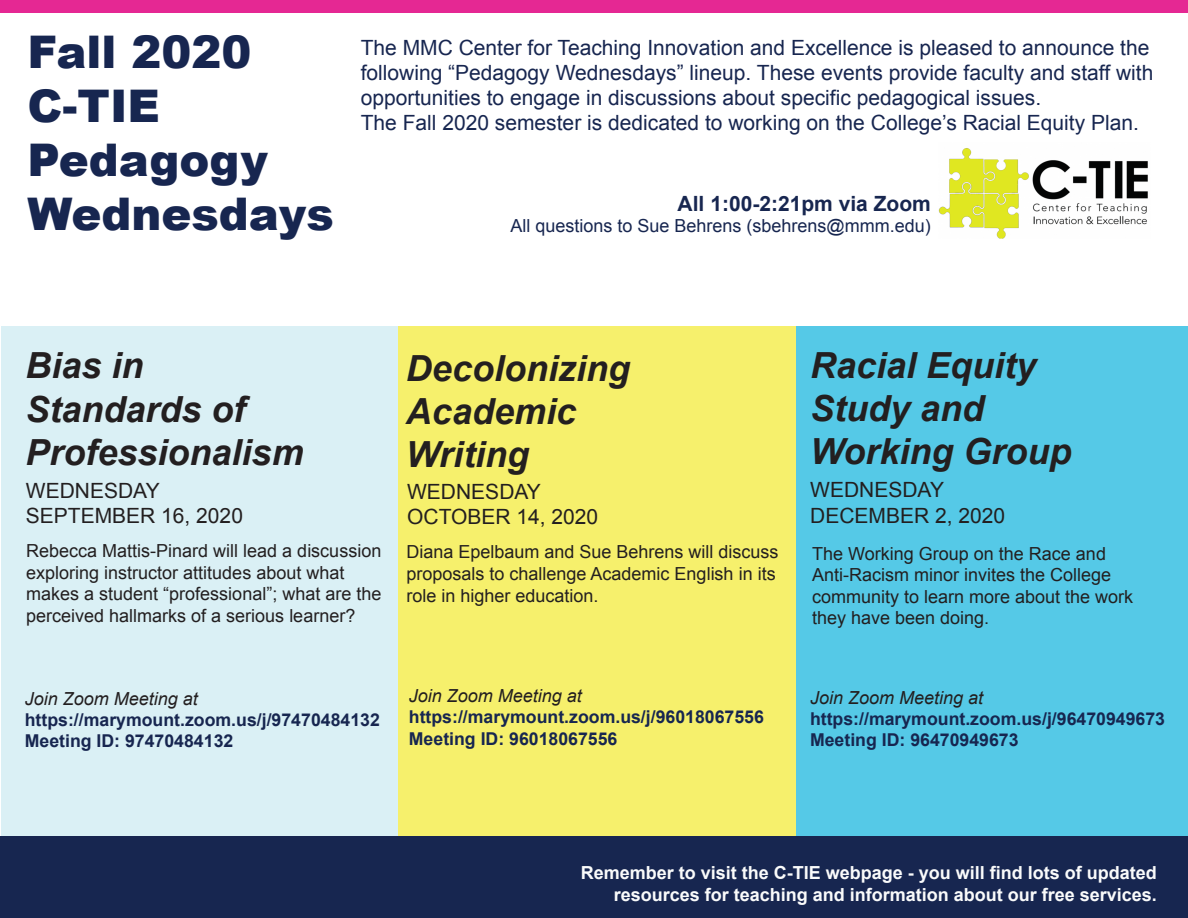
<style>
.page{position:relative;width:1188px;height:918px;background:#fff}
.page>*{position:absolute;margin:0;border:0;box-sizing:border-box;transform-origin:0 0}
.t1{font:900 45px/54px "Arial";color:#172650}
.t2{font:italic 700 36px/43.2px "Arial";color:#231f20}
.t3{font:21px/25.2px "Arial";color:#172650}
.t4{font:21px/25.2px "Arial";color:#231f20}
.t5{font:700 21px "Arial";color:#172650}
.t6{font:18px/21.6px "Arial";color:#231f20}
.t7{font:700 18px/21.6px "Arial";color:#fafbfb;text-align:right}
.t8{font:italic 18px "Arial";color:#231f20}
.t9{font:18px "Arial";color:#172650}
.t10{font:700 17.7px/21.3px "Arial";color:#172650}
</style>
<div class="page">
<img style="left:938px;top:148px;width:210px;height:91px">
<div style="left:1px;top:326px;width:398px;height:513px;background:#daf0f5"></div>
<div style="left:790px;top:327px;width:398px;height:511px;background:#55c9e7"></div>
<div style="left:398px;top:327px;width:398px;height:511px;background:#f6f06c"></div>
<div style="left:0;top:0;width:1188px;height:12px;background:#e52893"></div>
<div style="left:0;top:836px;width:1188px;height:82px;background:#172650"></div>
<h1 class="t1" style="left:28px;top:24px;width:308px">Fall 2020<br>C-TIE<br>Pedagogy<br>Wednesdays</h1>
<p class="t3" style="left:361px;top:35px;width:794px">The MMC Center for Teaching Innovation and Excellence is pleased to announce the following “Pedagogy Wednesdays” lineup. These events provide faculty and staff with opportunities to engage in discussions about specific pedagogical issues.<br>The Fall 2020 semester is dedicated to working on the College’s Racial Equity Plan.</p>
<p class="t5" style="left:678px;top:190px;width:255px">All 1:00-2:21pm via Zoom</p>
<p class="t9" style="left:510px;top:214px;width:422px">All questions to Sue Behrens (sbehrens@mmm.edu)</p>
<h2 class="t2" style="left:26px;top:346px;width:280px">Bias in<br>Standards of<br>Professionalism</h2>
<h2 class="t2" style="left:406px;top:348px;width:226px">Decolonizing<br>Academic<br>Writing</h2>
<p class="t4" style="left:407px;top:479px;width:193px">WEDNESDAY<br>OCTOBER 14, 2020</p>
<p class="t4" style="left:26px;top:478px;width:219px">WEDNESDAY<br>SEPTEMBER 16, 2020</p>
<h2 class="t2" style="left:810px;top:345px;width:263px">Racial Equity<br>Study and<br>Working Group</h2>
<p class="t4" style="left:810px;top:478px;width:196px">WEDNESDAY<br>DECEMBER 2, 2020</p>
<p class="t6" style="left:26px;top:540px;width:357px">Rebecca Mattis-Pinard will lead a discussion exploring instructor attitudes about what makes a student “professional”; what are the perceived hallmarks of a serious learner?</p>
<p class="t6" style="left:406px;top:541px;width:374px">Diana Epelbaum and Sue Behrens will discuss proposals to challenge Academic English in its role in higher education.</p>
<p class="t6" style="left:812px;top:543px;width:323px">The Working Group on the Race and<br>Anti-Racism minor invites the College community to learn more about the work they have been doing.</p>
<p class="t8" style="left:25px;top:687px;width:175px">Join Zoom Meeting at</p>
<p class="t10" style="left:25px;top:710px;width:357px">https://marymount.zoom.us/j/97470484132<br>Meeting ID: 97470484132</p>
<p class="t8" style="left:409px;top:684px;width:175px">Join Zoom Meeting at</p>
<p class="t10" style="left:409px;top:707px;width:357px">https://marymount.zoom.us/j/96018067556<br>Meeting ID: 96018067556</p>
<p class="t8" style="left:810px;top:686px;width:175px">Join Zoom Meeting at</p>
<p class="t10" style="left:810px;top:709px;width:357px">https://marymount.zoom.us/j/96470949673<br>Meeting ID: 96470949673</p>
<p class="t7" style="left:581px;top:863px;width:578px">Remember to visit the C-TIE webpage - you will find lots of updated resources for teaching and information about our free services.</p>
</div>
